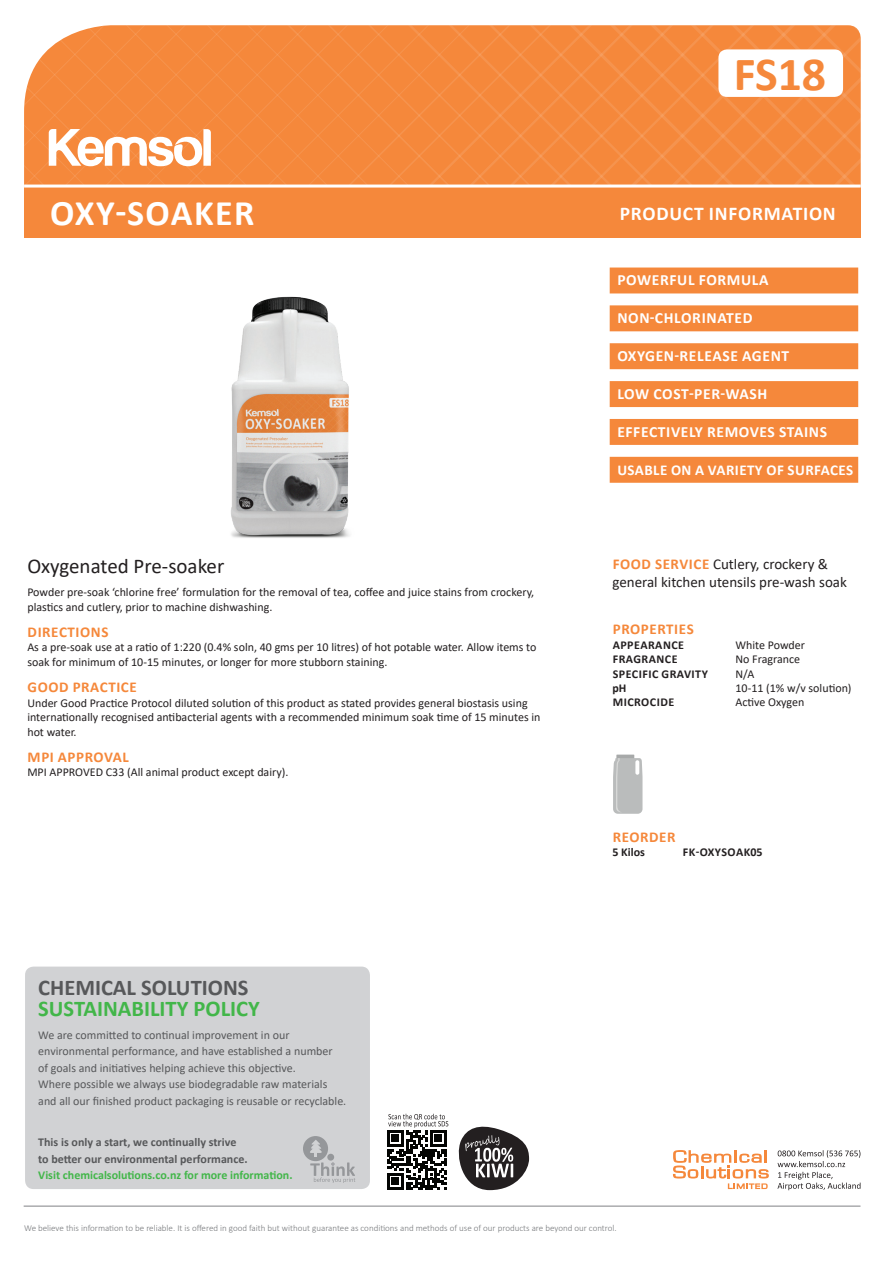
<style>
.page{position:relative;width:893px;height:1263px;background:#fff}
.page>*{position:absolute;margin:0;border:0;box-sizing:border-box;transform-origin:0 0}
.t1{font:700 47.85px "Calibri";color:#f5883b}
.t2{font:700 36px "Calibri";letter-spacing:.04em;color:#fff}
.t3{font:700 22.5px "Calibri";color:#42b649}
.t4{font:700 22.5px "Calibri";color:#57585a}
.t5{font:21px "Calibri";color:#231f20}
.t6{font:700 19.5px "Calibri";letter-spacing:.04em;color:#fff}
.t7{font:700 15.6px "Calibri";letter-spacing:.04em;color:#fff}
.t8{font:15px/18px "Calibri";color:#231f20}
.t9{font:700 15px "Calibri";letter-spacing:.04em;color:#f5883b}
.t10{font:700 15px "Calibri";letter-spacing:.03em;color:#fff}
.t11{font:12px/14.4px "Calibri";color:#231f20}
.t12{font:12px/16.5px "Calibri";color:#57585a}
.t13{font:700 12px/16.5px "Calibri";color:#57585a}
.t14{font:700 12px "Calibri";letter-spacing:.04em;color:#231f20}
.t15{font:700 12px "Calibri";color:#42b649}
.t16{font:300 9px "Calibri";color:#76787b}
.s1{font-weight:700;color:#f5883b}
</style>
<div class="page">
<hr style="left:24px;top:1206px;width:836px;height:1px;background:#808285">
<svg style="left:777px;top:1150px;width:83px;height:40px"></svg>
<div style="left:24px;top:187px;width:837px;height:50px;background:#f5883b"></div>
<svg style="left:24px;top:25px;width:837px;height:160px;background:#f58e44"></svg>
<hr style="left:24px;top:185px;width:837px;height:3px;background:#fff">
<div style="left:718px;top:49px;width:125px;height:48px;background:#fff;border-radius:9px"></div>
<svg style="left:673px;top:1150px;width:96px;height:39px"></svg>
<div style="left:610px;top:267px;width:248px;height:26px;background:#f5883b"></div>
<div style="left:610px;top:305px;width:248px;height:26px;background:#f5883b"></div>
<div style="left:610px;top:343px;width:248px;height:26px;background:#f5883b"></div>
<div style="left:610px;top:381px;width:248px;height:26px;background:#f5883b"></div>
<div style="left:610px;top:419px;width:248px;height:26px;background:#f5883b"></div>
<div style="left:610px;top:457px;width:248px;height:26px;background:#f5883b"></div>
<svg style="left:458px;top:1126px;width:71px;height:64px"></svg>
<svg style="left:387px;top:1114px;width:61px;height:75px"></svg>
<img style="left:231px;top:296px;width:119px;height:242px">
<div style="left:25px;top:966px;width:345px;height:223px;background:#d1d2d4;border-radius:9px"></div>
<div style="left:303px;top:1136px;width:25px;height:25px;background:#95979a;border-radius:50%"></div>
<svg style="left:309px;top:1140px;width:46px;height:43px"></svg>
<svg style="left:613px;top:755px;width:29px;height:59px;background:#bfc1c1"></svg>
<h2 class="t2" style="left:50px;top:188px;width:206px">OXY-SOAKER</h2>
<h3 class="t5" style="left:27px;top:552px;width:198px">Oxygenated Pre-soaker</h3>
<p class="t11" style="left:27px;top:585px;width:508px">Powder pre-soak ‘chlorine free’ formulation for the removal of tea, coffee and juice stains from crockery, plastics and cutlery, prior to machine dishwashing.</p>
<p class="t9" style="left:28px;top:621px;width:82px">DIRECTIONS</p>
<p class="t11" style="left:27px;top:640px;width:511px">As a pre-soak use at a ratio of 1:220 (0.4% soln, 40 gms per 10 litres) of hot potable water. Allow items to soak for minimum of 10-15 minutes, or longer for more stubborn staining.</p>
<p class="t9" style="left:28px;top:677px;width:111px">GOOD PRACTICE</p>
<p class="t11" style="left:27px;top:695px;width:515px">Under Good Practice Protocol diluted solution of this product as stated provides general biostasis using internationally recognised antibacterial agents with a recommended minimum soak time of 15 minutes in hot water.</p>
<p class="t9" style="left:28px;top:746px;width:103px">MPI APPROVAL</p>
<p class="t11" style="left:27px;top:765px;width:263px">MPI APPROVED C33 (All animal product except dairy).</p>
<h3 class="t4" style="left:38px;top:971px;width:212px">CHEMICAL SOLUTIONS</h3>
<h3 class="t3" style="left:38px;top:992px;width:223px">SUSTAINABILITY POLICY</h3>
<p class="t12" style="left:38px;top:1026px;width:310px">We are committed to continual improvement in our environmental performance, and have established a number<br>of goals and initiatives helping achieve this objective.<br>Where possible we always use biodegradable raw materials and all our finished product packaging is reusable or recyclable.</p>
<p class="t13" style="left:38px;top:1134px;width:211px">This is only a start, we continually strive to better our environmental performance.</p>
<p class="t15" style="left:38px;top:1167px;width:256px">Visit chemicalsolutions.co.nz for more information.</p>
<h1 class="t1" style="left:734px;top:40px;width:94px">FS18</h1>
<h3 class="t6" style="left:620px;top:199px;width:218px">PRODUCT INFORMATION</h3>
<h3 class="t7" style="left:617px;top:269px;width:153px">POWERFUL FORMULA</h3>
<h3 class="t7" style="left:617px;top:307px;width:137px">NON-CHLORINATED</h3>
<h3 class="t7" style="left:617px;top:345px;width:173px">OXYGEN-RELEASE AGENT</h3>
<h3 class="t7" style="left:617px;top:383px;width:151px">LOW COST-PER-WASH</h3>
<h3 class="t7" style="left:617px;top:421px;width:211px">EFFECTIVELY REMOVES STAINS</h3>
<p class="t10" style="left:617px;top:459px;width:237px">USABLE ON A VARIETY OF SURFACES</p>
<p class="t8" style="left:612px;top:554px;width:236px"><span class="s1">FOOD SERVICE</span> Cutlery, crockery &amp; general kitchen utensils pre-wash soak</p>
<p class="t9" style="left:613px;top:619px;width:82px">PROPERTIES</p>
<p class="t14" style="left:613px;top:636px;width:73px">APPEARANCE</p>
<p class="t11" style="left:735px;top:637px;width:71px">White Powder</p>
<p class="t14" style="left:613px;top:651px;width:66px">FRAGRANCE</p>
<p class="t11" style="left:735px;top:652px;width:66px">No Fragrance</p>
<p class="t14" style="left:613px;top:665px;width:97px">SPECIFIC GRAVITY</p>
<p class="t11" style="left:735px;top:666px;width:20px">N/A</p>
<p class="t14" style="left:612px;top:679px;width:16px">pH</p>
<p class="t11" style="left:735px;top:680px;width:118px">10-11 (1% w/v solution)</p>
<p class="t14" style="left:613px;top:694px;width:63px">MICROCIDE</p>
<p class="t11" style="left:735px;top:695px;width:70px">Active Oxygen</p>
<p class="t9" style="left:613px;top:826px;width:64px">REORDER</p>
<p class="t14" style="left:612px;top:844px;width:34px">5 Kilos</p>
<p class="t14" style="left:683px;top:844px;width:81px">FK-OXYSOAK05</p>
<p class="t16" style="left:24px;top:1222px;width:594px">We believe this information to be reliable. It is offered in good faith but without guarantee as conditions and methods of use of our products are beyond our control.</p>
</div>
